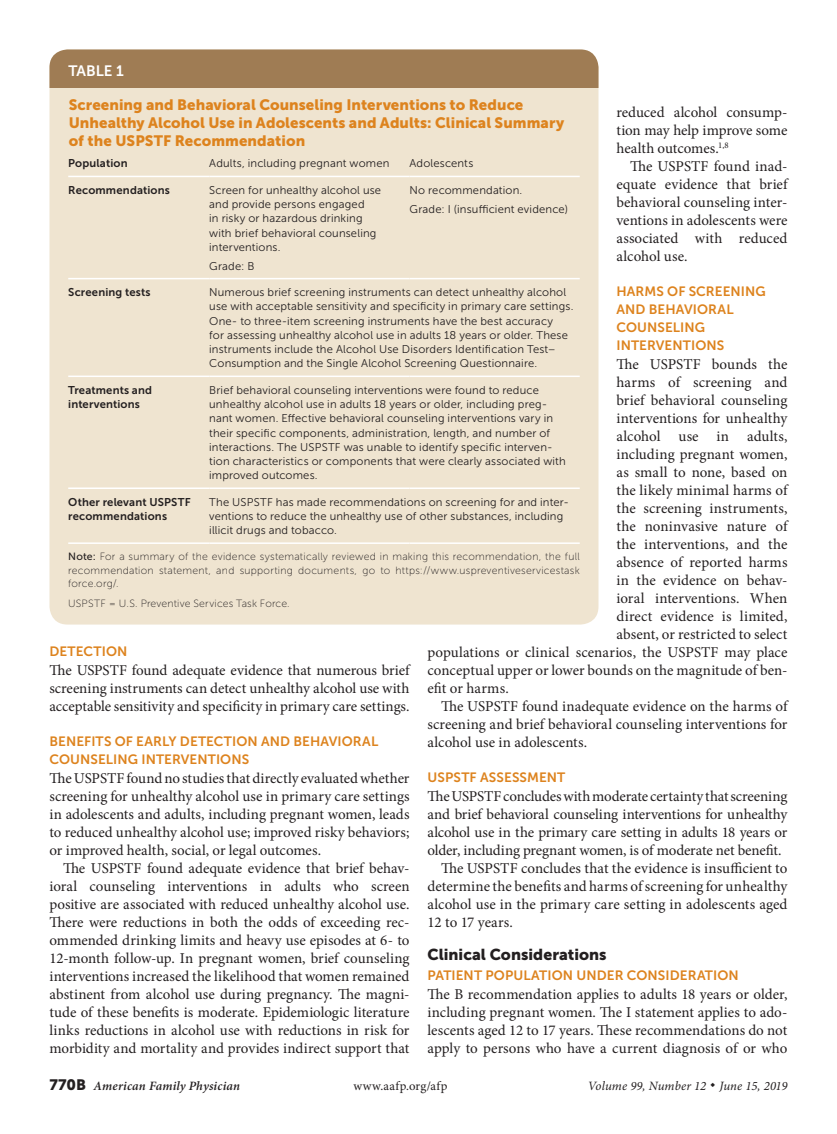
<style>
.page{position:relative;width:837px;height:1134px;background:#fff}
.page>*{position:absolute;margin:0;border:0;box-sizing:border-box;transform-origin:0 0}
.head1{font:15.75px "Museo Sans 900";color:#231f20}
.body_noindent{font:15px/18px "Minion Pro";color:#231f20;text-align:justify}
.body_text{font:15px/18px "Minion Pro";color:#231f20;text-align:justify}
.table_title{font:15px/18px "Museo Sans 900";letter-spacing:.005em;color:#dd831e}
.table{font:15px "Museo Sans 700";color:#fff}
.head2{font:13.5px/18px "Museo Sans 700";letter-spacing:.005em;color:#dd831e}
.head2_nospace{font:13.5px "Museo Sans 700";letter-spacing:.005em;color:#dd831e}
.t1{font:italic 12.75px "Minion Pro";letter-spacing:.01em;color:#231f20}
.t2{font:italic 600 12.75px "Minion Pro";letter-spacing:.015em;color:#231f20}
.t3{font:12.75px "Minion Pro";letter-spacing:.03em;color:#231f20}
.table_data_last_col{font:11.25px/14.2px "Museo Sans 300";letter-spacing:.015em;color:#231f20}
.table_data{font:11.25px/14.2px "Museo Sans 300";letter-spacing:.015em;color:#231f20}
.table_data-2{font:11.25px/14.2px "Museo Sans 700";letter-spacing:.015em;color:#231f20}
.table_fig_note{font:10.5px/13.5px "Museo Sans 100";letter-spacing:.02em;color:#231f20;text-align:justify}
.s1{font-family:"Museo Sans 500"}
.s2{font-family:"Museo Sans 900";font-weight:400;font-style:normal;font-size:15px}
</style>
<div class="page">
<div style="left:50px;top:50px;width:548px;height:575px;background:#efe4d0;border-radius:18px"></div>
<hr style="left:68px;top:176px;width:141px;height:1px;background:#fff">
<hr style="left:209px;top:176px;width:201px;height:1px;background:#fff">
<hr style="left:410px;top:176px;width:170px;height:1px;background:#fff">
<hr style="left:68px;top:542px;width:141px;height:2px;background:#fff">
<hr style="left:209px;top:542px;width:201px;height:2px;background:#fff">
<hr style="left:410px;top:542px;width:170px;height:2px;background:#fff">
<hr style="left:68px;top:278px;width:141px;height:1px;background:#fff">
<hr style="left:209px;top:278px;width:201px;height:1px;background:#fff">
<hr style="left:410px;top:278px;width:170px;height:1px;background:#fff">
<hr style="left:68px;top:376px;width:141px;height:1px;background:#fff">
<hr style="left:209px;top:376px;width:201px;height:1px;background:#fff">
<hr style="left:410px;top:376px;width:170px;height:1px;background:#fff">
<hr style="left:68px;top:488px;width:141px;height:1px;background:#fff">
<hr style="left:209px;top:488px;width:201px;height:1px;background:#fff">
<hr style="left:410px;top:488px;width:170px;height:1px;background:#fff">
<div style="left:50px;top:50px;width:548px;height:38px;background:#9f7c54"></div>
<p class="table" style="left:68px;top:62px;width:57px">TABLE 1</p>
<p class="table_title" style="left:69px;top:95px;width:497px">Screening and Behavioral Counseling Interventions to Reduce<br>Unhealthy Alcohol Use in Adolescents and Adults: Clinical Summary of the USPSTF Recommendation</p>
<p class="table_data-2" style="left:68px;top:156px;width:61px">Population</p>
<p class="table_data" style="left:209px;top:157px;width:182px">Adults, including pregnant women</p>
<p class="table_data" style="left:410px;top:157px;width:65px">Adolescents</p>
<p class="table_data-2" style="left:68px;top:183px;width:103px">Recommendations</p>
<p class="table_data" style="left:209px;top:183px;width:173px">Screen for unhealthy alcohol use and provide persons engaged<br>in risky or hazardous drinking with brief behavioral counseling interventions.</p>
<p class="table_data" style="left:209px;top:259px;width:47px">Grade: B</p>
<p class="body_text" style="left:616px;top:103px;width:173px">reduced alcohol consump&shy;tion may help improve some health outcomes.<sup>1,8</sup></p>
<p class="body_text" style="left:616px;top:157px;width:173px;text-indent:14px">The USPSTF found inad&shy;equate evidence that brief behavioral counseling inter&shy;ventions in adolescents were associated with reduced alcohol use.</p>
<p class="head2" style="left:616px;top:282px;width:151px">HARMS OF SCREENING<br>AND BEHAVIORAL<br>COUNSELING<br>INTERVENTIONS</p>
<p class="body_noindent" style="left:616px;top:355px;width:172px">The USPSTF bounds the</p>
<p class="body_noindent" style="left:616px;top:373px;width:172px">harms of screening and</p>
<p class="body_noindent" style="left:616px;top:391px;width:173px">brief behavioral counseling</p>
<p class="body_noindent" style="left:616px;top:409px;width:172px">interventions for unhealthy</p>
<p class="body_noindent" style="left:616px;top:427px;width:173px">alcohol use in adults,</p>
<p class="body_noindent" style="left:616px;top:445px;width:173px">including pregnant women,</p>
<p class="body_noindent" style="left:616px;top:463px;width:172px">as small to none, based on</p>
<p class="body_noindent" style="left:616px;top:481px;width:172px">the likely minimal harms of</p>
<p class="body_noindent" style="left:616px;top:499px;width:173px">the screening instruments,</p>
<p class="body_noindent" style="left:616px;top:517px;width:173px">the noninvasive nature of</p>
<p class="body_noindent" style="left:616px;top:535px;width:172px">the interventions, and the</p>
<p class="body_noindent" style="left:616px;top:553px;width:173px">absence of reported harms</p>
<p class="body_noindent" style="left:616px;top:571px;width:173px">in the evidence on behav-</p>
<p class="body_noindent" style="left:616px;top:589px;width:173px">ioral interventions. When</p>
<p class="body_noindent" style="left:616px;top:607px;width:173px">direct evidence is limited,</p>
<p class="body_noindent" style="left:616px;top:625px;width:173px">absent, or restricted to select</p>
<p class="body_noindent" style="left:428px;top:643px;width:361px">populations or clinical scenarios, the USPSTF may place</p>
<p class="body_noindent" style="left:428px;top:661px;width:362px">conceptual upper or lower bounds on the magnitude of ben-</p>
<p class="body_noindent" style="left:428px;top:679px;width:83px">efit or harms.</p>
<p class="body_text" style="left:428px;top:697px;width:362px;text-indent:14px">The USPSTF found inadequate evidence on the harms of screening and brief behavioral counseling interventions for alcohol use in adolescents.</p>
<p class="head2" style="left:428px;top:768px;width:139px">USPSTF ASSESSMENT</p>
<p class="body_noindent" style="left:428px;top:787px;width:361px">The USPSTF concludes with moderate certainty that screening and brief behavioral counseling interventions for unhealthy alcohol use in the primary care setting in adults 18 years or older, including pregnant women, is of moderate net benefit.</p>
<p class="body_text" style="left:428px;top:859px;width:361px;text-indent:14px">The USPSTF concludes that the evidence is insufficient to determine the benefits and harms of screening for unhealthy alcohol use in the primary care setting in adolescents aged 12 to 17 years.</p>
<p class="head1" style="left:428px;top:946px;width:181px">Clinical Considerations</p>
<p class="head2_nospace" style="left:428px;top:967px;width:313px">PATIENT POPULATION UNDER CONSIDERATION</p>
<p class="body_noindent" style="left:428px;top:985px;width:362px">The B recommendation applies to adults 18 years or older, including pregnant women. The I statement applies to ado&shy;lescents aged 12 to 17 years. These recommendations do not apply to persons who have a current diagnosis of or who</p>
<p class="table_data_last_col" style="left:410px;top:183px;width:114px">No recommendation.</p>
<p class="table_data_last_col" style="left:410px;top:202px;width:160px">Grade: I (insufficient evidence)</p>
<p class="table_data-2" style="left:68px;top:285px;width:84px">Screening tests</p>
<p class="table_data_last_col" style="left:209px;top:285px;width:366px">Numerous brief screening instruments can detect unhealthy alcohol use with acceptable sensitivity and specificity in primary care settings.<br>One- to three-item screening instruments have the best accuracy<br>for assessing unhealthy alcohol use in adults 18 years or older. These instruments include the Alcohol Use Disorders Identification Test– Consumption and the Single Alcohol Screening Questionnaire.</p>
<p class="table_data-2" style="left:68px;top:383px;width:85px">Treatments and interventions</p>
<p class="table_data_last_col" style="left:209px;top:383px;width:358px">Brief behavioral counseling interventions were found to reduce unhealthy alcohol use in adults 18 years or older, including preg&shy;nant women. Effective behavioral counseling interventions vary in their specific components, administration, length, and number of interactions. The USPSTF was unable to identify specific interven&shy;tion characteristics or components that were clearly associated with improved outcomes.</p>
<p class="table_data-2" style="left:68px;top:495px;width:124px">Other relevant USPSTF recommendations</p>
<p class="table_data_last_col" style="left:209px;top:495px;width:361px">The USPSTF has made recommendations on screening for and inter&shy;ventions to reduce the unhealthy use of other substances, including illicit drugs and tobacco.</p>
<p class="table_fig_note" style="left:68px;top:550px;width:513px"><span class="s1">Note:</span> For a summary of the evidence systematically reviewed in making this recommendation, the full recommendation statement, and supporting documents, go to https://www.uspreventiveservicestask force.org/.</p>
<p class="table_fig_note" style="left:68px;top:596px;width:223px">USPSTF = U.S. Preventive Services Task Force.</p>
<p class="head2" style="left:50px;top:642px;width:79px">DETECTION</p>
<p class="body_noindent" style="left:50px;top:661px;width:362px">The USPSTF found adequate evidence that numerous brief screening instruments can detect unhealthy alcohol use with acceptable sensitivity and specificity in primary care settings.</p>
<p class="head2" style="left:50px;top:732px;width:330px">BENEFITS OF EARLY DETECTION AND BEHAVIORAL<br>COUNSELING INTERVENTIONS</p>
<p class="body_noindent" style="left:50px;top:769px;width:362px">The USPSTF found no studies that directly evaluated whether screening for unhealthy alcohol use in primary care settings in adolescents and adults, including pregnant women, leads to reduced unhealthy alcohol use; improved risky behaviors; or improved health, social, or legal outcomes.</p>
<p class="body_text" style="left:50px;top:859px;width:362px;text-indent:14px">The USPSTF found adequate evidence that brief behav&shy;ioral counseling interventions in adults who screen positive are associated with reduced unhealthy alcohol use.<br>There were reductions in both the odds of exceeding rec&shy;ommended drinking limits and heavy use episodes at 6- to 12-month follow-up. In pregnant women, brief counseling interventions increased the likelihood that women remained abstinent from alcohol use during pregnancy. The magni&shy;tude of these benefits is moderate. Epidemiologic literature links reductions in alcohol use with reductions in risk for morbidity and mortality and provides indirect support that</p>
<p class="t2" style="left:50px;top:1077px;width:192px"><span class="s2">770B</span> American Family Physician</p>
<p class="t3" style="left:353px;top:1078px;width:96px">www.aafp.org/afp</p>
<p class="t1" style="left:588px;top:1078px;width:201px">Volume 99, Number 12 ◆ June 15, 2019</p>
</div>
